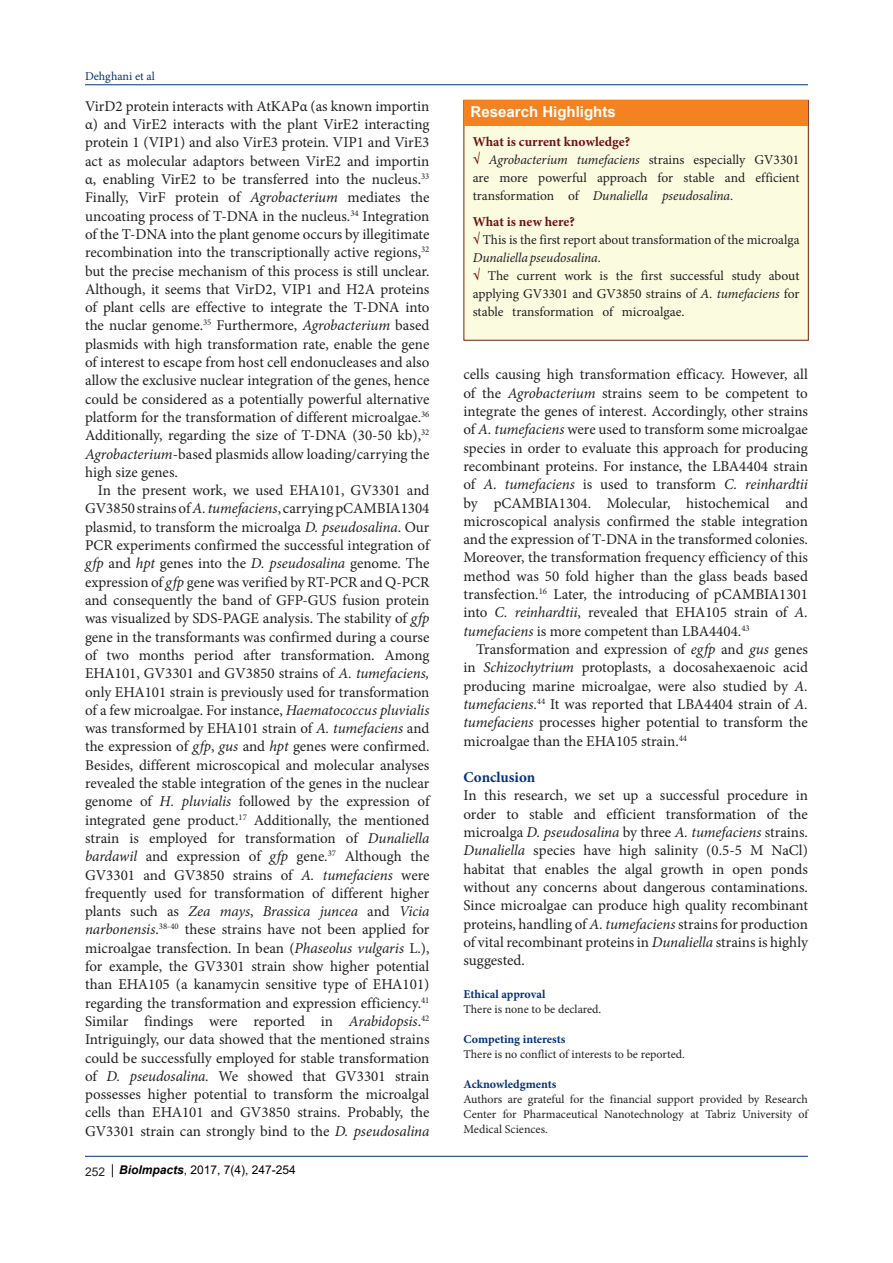
<style>
.page{position:relative;width:893px;height:1263px;background:#fff}
.page>*{position:absolute;margin:0;border:0;box-sizing:border-box;transform-origin:0 0}
.t1{font:15px/18.3px "Minion Pro";color:#231f20;text-align:justify}
.t2{font:700 15px "Arial";color:#fff}
.t3{font:700 15px "Minion Pro";color:#053278}
.BT{font:13.5px/18px "Minion Pro";color:#231f20;text-align:justify}
.BT-2{font:700 13.5px "Minion Pro";color:#730e10}
.t4{font:12px/15px "Minion Pro";color:#231f20;text-align:justify}
.t5{font:700 12px "Minion Pro";color:#053278}
.t6{font:12px "Arial";color:#000}
.t7{font:12px "Minion Pro";color:#053278}
.s1{font-style:italic}
.s2{color:#231f20}
.s3{font-weight:700;font-style:italic}
.s4{color:#150000}
.s5{font-weight:700;color:#730e10}
</style>
<div class="page">
<hr style="left:85px;top:84px;width:723px;height:1px;background:#053278">
<hr style="left:85px;top:1156px;width:723px;height:1px;background:#053278">
<svg style="left:112px;top:1164px;width:1px;height:13px"></svg>
<div style="left:464px;top:100px;width:344px;height:240px;background:#fbfbe0"></div>
<div style="left:464px;top:100px;width:344px;height:25px;background:#f58220"></div>
<p class="t7" style="left:85px;top:68px;width:71px">Dehghani et al</p>
<p class="t1" style="left:85px;top:97px;width:346px">VirD2 protein interacts with AtKAPα (as known importin α) and VirE2 interacts with the plant VirE2 interacting protein 1 (VIP1) and also VirE3 protein. VIP1 and VirE3 act as molecular adaptors between VirE2 and importin α, enabling VirE2 to be transferred into the nucleus.<sup>33<br></sup>Finally, VirF protein of <span class="s1">Agrobacterium</span> mediates the uncoating process of T-DNA in the nucleus.<sup>34</sup> Integration of the T-DNA into the plant genome occurs by illegitimate recombination into the transcriptionally active regions,<sup>32 </sup>but the precise mechanism of this process is still unclear.<br>Although, it seems that VirD2, VIP1 and H2A proteins of plant cells are effective to integrate the T-DNA into the nuclar genome.<sup>35</sup> Furthermore, <span class="s1">Agrobacterium</span> based plasmids with high transformation rate, enable the gene of interest to escape from host cell endonucleases and also allow the exclusive nuclear integration of the genes, hence could be considered as a potentially powerful alternative platform for the transformation of different microalgae.<sup>36<br></sup>Additionally, regarding the size of T-DNA (30-50 kb),<sup>32<br></sup><span class="s1">Agrobacterium</span>-based plasmids allow loading/carrying the high size genes.</p>
<p class="t1" style="left:85px;top:481px;width:346px;text-indent:13px">In the present work, we used EHA101, GV3301 and GV3850 strains of <span class="s1">A. tumefaciens</span>, carrying pCAMBIA1304 plasmid, to transform the microalga <span class="s1">D. pseudosalina</span>. Our PCR experiments confirmed the successful integration of <span class="s1">gfp</span> and <span class="s1">hpt</span> genes into the <span class="s1">D. pseudosalina</span> genome. The expression of <span class="s1">gfp</span> gene was verified by RT-PCR and Q-PCR and consequently the band of GFP-GUS fusion protein was visualized by SDS-PAGE analysis. The stability of <span class="s1">gfp </span>gene in the transformants was confirmed during a course of two months period after transformation. Among EHA101, GV3301 and GV3850 strains of <span class="s1">A. tumefaciens, </span>only EHA101 strain is previously used for transformation of a few microalgae. For instance, <span class="s1">Haematococcus pluvialis </span>was transformed by EHA101 strain of <span class="s1">A. tumefaciens</span> and the expression of <span class="s1">gfp</span>, <span class="s1">gus</span> and <span class="s1">hpt</span> genes were confirmed.<br>Besides, different microscopical and molecular analyses revealed the stable integration of the genes in the nuclear genome of <span class="s1">H. pluvialis</span> followed by the expression of integrated gene product.<sup>17</sup> Additionally, the mentioned strain is employed for transformation of <span class="s1">Dunaliella bardawil</span> and expression of <span class="s1">gfp</span> gene.<sup>37</sup> Although the GV3301 and GV3850 strains of <span class="s1">A. tumefaciens</span> were frequently used for transformation of different higher plants such as <span class="s1">Zea mays</span>, <span class="s1">Brassica juncea</span> and <span class="s1">Vicia narbonensis</span>.<sup>38-40</sup> these strains have not been applied for microalgae transfection. In bean (<span class="s1">Phaseolus vulgaris</span> L.), for example, the GV3301 strain show higher potential than EHA105 (a kanamycin sensitive type of EHA101) regarding the transformation and expression efficiency.<sup>41<br></sup>Similar findings were reported in <span class="s1">Arabidopsis</span>.<sup>42<br></sup>Intriguingly, our data showed that the mentioned strains could be successfully employed for stable transformation of <span class="s1">D. pseudosalina.</span> We showed that GV3301 strain possesses higher potential to transform the microalgal cells than EHA101 and GV3850 strains. Probably, the GV3301 strain can strongly bind to the <span class="s1">D. pseudosalina</span></p>
<p class="t6" style="left:85px;top:1162px;width:212px"><span class="s2">252</span> <span class="s3">BioImpacts</span><span class="s4">,</span> 2017, 7(4), 247-254</p>
<p class="t2" style="left:471px;top:101px;width:147px">Research Highlights</p>
<p class="BT-2" style="left:473px;top:132px;width:159px">What is current knowledge?</p>
<p class="BT" style="left:473px;top:150px;width:328px"><span class="s5">√</span> <span class="s1">Agrobacterium tumefaciens</span> strains especially GV3301 are more powerful approach for stable and efficient transformation of <span class="s1">Dunaliella pseudosalina</span>.</p>
<p class="BT-2" style="left:473px;top:212px;width:104px">What is new here?</p>
<p class="BT" style="left:473px;top:231px;width:328px"><span class="s5">√</span> This is the first report about transformation of the microalga<br><span class="s1">Dunaliella pseudosalina</span>.</p>
<p class="BT" style="left:473px;top:267px;width:328px"><span class="s5">√</span> The current work is the first successful study about applying GV3301 and GV3850 strains of <span class="s1">A. tumefaciens</span> for stable transformation of microalgae.</p>
<p class="t1" style="left:463px;top:366px;width:346px">cells causing high transformation efficacy. However, all of the <span class="s1">Agrobacterium</span> strains seem to be competent to integrate the genes of interest. Accordingly, other strains of <span class="s1">A. tumefaciens</span> were used to transform some microalgae species in order to evaluate this approach for producing recombinant proteins. For instance, the LBA4404 strain of <span class="s1">A. tumefaciens</span> is used to transform <span class="s1">C. reinhardtii </span>by pCAMBIA1304. Molecular, histochemical and microscopical analysis confirmed the stable integration and the expression of T-DNA in the transformed colonies.<br>Moreover, the transformation frequency efficiency of this method was 50 fold higher than the glass beads based transfection.<sup>16</sup> Later, the introducing of pCAMBIA1301 into <span class="s1">C. reinhardtii</span>, revealed that EHA105 strain of <span class="s1">A. tumefaciens</span> is more competent than LBA4404.<sup>43</sup></p>
<p class="t1" style="left:463px;top:640px;width:346px;text-indent:13px">Transformation and expression of <span class="s1">egfp</span> and <span class="s1">gus</span> genes in <span class="s1">Schizochytrium</span> protoplasts, a docosahexaenoic acid producing marine microalgae, were also studied by <span class="s1">A. tumefaciens</span>.<sup>44</sup> It was reported that LBA4404 strain of <span class="s1">A. tumefaciens</span> processes higher potential to transform the microalgae than the EHA105 strain.<sup>44</sup></p>
<p class="t3" style="left:463px;top:767px;width:73px">Conclusion</p>
<p class="t1" style="left:463px;top:786px;width:346px">In this research, we set up a successful procedure in order to stable and efficient transformation of the microalga <span class="s1">D. pseudosalina</span> by three <span class="s1">A. tumefaciens</span> strains.<br><span class="s1">Dunaliella</span> species have high salinity (0.5-5 M NaCl) habitat that enables the algal growth in open ponds without any concerns about dangerous contaminations.<br>Since microalgae can produce high quality recombinant proteins, handling of <span class="s1">A. tumefaciens</span> strains for production of vital recombinant proteins in <span class="s1">Dunaliella</span> strains is highly suggested.</p>
<p class="t5" style="left:463px;top:986px;width:83px">Ethical approval</p>
<p class="t4" style="left:463px;top:1002px;width:139px">There is none to be declared.</p>
<p class="t5" style="left:463px;top:1031px;width:103px">Competing interests</p>
<p class="t4" style="left:463px;top:1047px;width:223px">There is no conflict of interests to be reported.</p>
<p class="t5" style="left:463px;top:1076px;width:94px">Acknowledgments</p>
<p class="t4" style="left:463px;top:1092px;width:346px">Authors are grateful for the financial support provided by Research Center for Pharmaceutical Nanotechnology at Tabriz University of Medical Sciences.</p>
</div>
